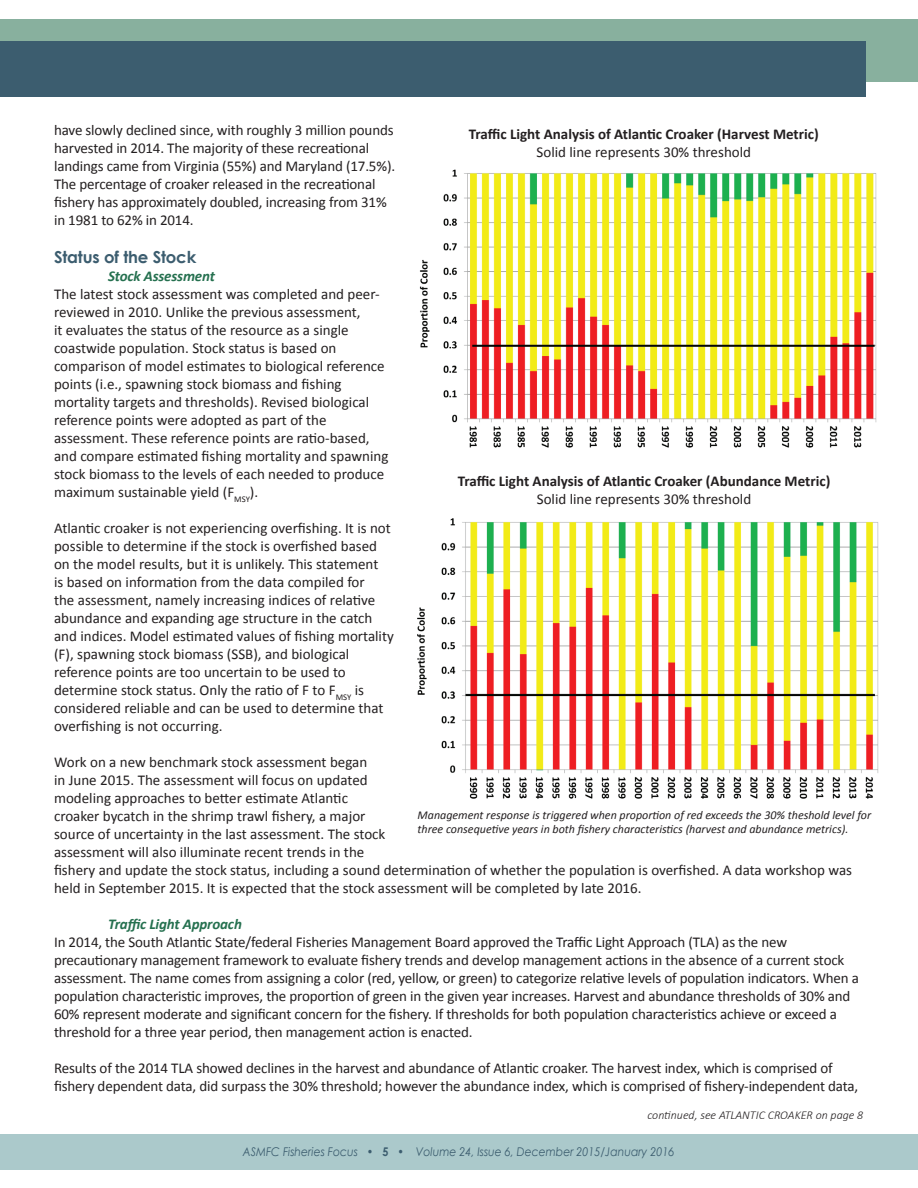
<style>
.page{position:relative;width:918px;height:1188px;background:#fff}
.page>*{position:absolute;margin:0;border:0;box-sizing:border-box;transform-origin:0 0}
.t1{font:700 16.5px "Century Gothic";letter-spacing:-.01em;color:#3c5d6f}
.t2{font:15px/18px "Calibri";letter-spacing:-.01em;color:#231f20}
.t3{font:700 15px "Calibri";color:#231f20}
.t4{font:italic 700 15px "Calibri";letter-spacing:-.01em;color:#25704f}
.t5{font:italic 12px/13.5px "Calibri";color:#231f20}
.t6{font:italic 12px "Century Gothic";color:#3c5d6f;scale:.9 1}
.t7{font:italic 300 12px "Calibri";color:#231f20}
.s1{font-style:normal}
.s2{font-weight:700;font-style:normal}
</style>
<div class="page">
<div style="left:0;top:1134px;width:918px;height:36px;background:#abc9cb"></div>
<div style="left:0;top:19px;width:918px;height:63px;background:#88b09e"></div>
<div style="left:0;top:41px;width:865px;height:56px;background:#3c5d6f"></div>
<img style="left:419px;top:169px;width:458px;height:279px">
<img style="left:417px;top:518px;width:462px;height:281px">
<p class="t2" style="left:54px;top:121px;width:343px">have slowly declined since, with roughly 3 million pounds harvested in 2014. The majority of these recreational landings came from Virginia (55%) and Maryland (17.5%).<br>The percentage of croaker released in the recreational fishery has approximately doubled, increasing from 31% in 1981 to 62% in 2014.</p>
<p class="t1" style="left:54px;top:245px;width:144px">Status of the Stock</p>
<p class="t4" style="left:108px;top:267px;width:108px">Stock Assessment</p>
<p class="t2" style="left:54px;top:285px;width:336px">The latest stock assessment was completed and peer&shy;reviewed in 2010. Unlike the previous assessment,<br>it evaluates the status of the resource as a single coastwide population. Stock status is based on comparison of model estimates to biological reference points (i.e., spawning stock biomass and fishing mortality targets and thresholds). Revised biological reference points were adopted as part of the assessment. These reference points are ratio-based, and compare estimated fishing mortality and spawning stock biomass to the levels of each needed to produce maximum sustainable yield (F<sub>MSY</sub>).</p>
<p class="t2" style="left:54px;top:519px;width:341px">Atlantic croaker is not experiencing overfishing. It is not possible to determine if the stock is overfished based on the model results, but it is unlikely. This statement<br>is based on information from the data compiled for<br>the assessment, namely increasing indices of relative abundance and expanding age structure in the catch and indices. Model estimated values of fishing mortality (F), spawning stock biomass (SSB), and biological reference points are too uncertain to be used to determine stock status. Only the ratio of F to F<sub>MSY</sub> is considered reliable and can be used to determine that overfishing is not occurring.</p>
<p class="t2" style="left:54px;top:753px;width:800px">Work on a new benchmark stock assessment began<br>in June 2015. The assessment will focus on updated<br>modeling approaches to better estimate Atlantic<br>croaker bycatch in the shrimp trawl fishery, a major<br>source of uncertainty in the last assessment. The stock<br>assessment will also illuminate recent trends in the<br>fishery and update the stock status, including a sound determination of whether the population is overfished. A data workshop was held in September 2015. It is expected that the stock assessment will be completed by late 2016.</p>
<p class="t4" style="left:108px;top:915px;width:135px">Traffic Light Approach</p>
<p class="t2" style="left:54px;top:933px;width:807px">In 2014, the South Atlantic State/federal Fisheries Management Board approved the Traffic Light Approach (TLA) as the new precautionary management framework to evaluate fishery trends and develop management actions in the absence of a current stock assessment. The name comes from assigning a color (red, yellow, or green) to categorize relative levels of population indicators. When a population characteristic improves, the proportion of green in the given year increases. Harvest and abundance thresholds of 30% and 60% represent moderate and significant concern for the fishery. If thresholds for both population characteristics achieve or exceed a threshold for a three year period, then management action is enacted.</p>
<p class="t2" style="left:54px;top:1059px;width:806px">Results of the 2014 TLA showed declines in the harvest and abundance of Atlantic croaker. The harvest index, which is comprised of fishery dependent data, did surpass the 30% threshold; however the abundance index, which is comprised of fishery-independent data,</p>
<p class="t7" style="left:647px;top:1107px;width:217px">continued, see ATLANTIC CROAKER on page 8</p>
<p class="t3" style="left:469px;top:124px;width:351px">Traffic Light Analysis of Atlantic Croaker (Harvest Metric)</p>
<p class="t2" style="left:537px;top:143px;width:216px">Solid line represents 30% threshold</p>
<p class="t3" style="left:458px;top:472px;width:374px">Traffic Light Analysis of Atlantic Croaker (Abundance Metric)</p>
<p class="t2" style="left:537px;top:491px;width:216px">Solid line represents 30% threshold</p>
<p class="t5" style="left:418px;top:808px;width:455px">Management response is triggered when proportion of red exceeds the 30% theshold level for three consequetive years in both fishery characteristics (harvest and abundance metrics).</p>
<p class="t6" style="left:243px;top:1143px;width:481px">ASMFC Fisheries Focus <span class="s1">•</span> <span class="s2">5</span> <span class="s1">•</span> Volume 24, Issue 6, December 2015/January 2016</p>
</div>
